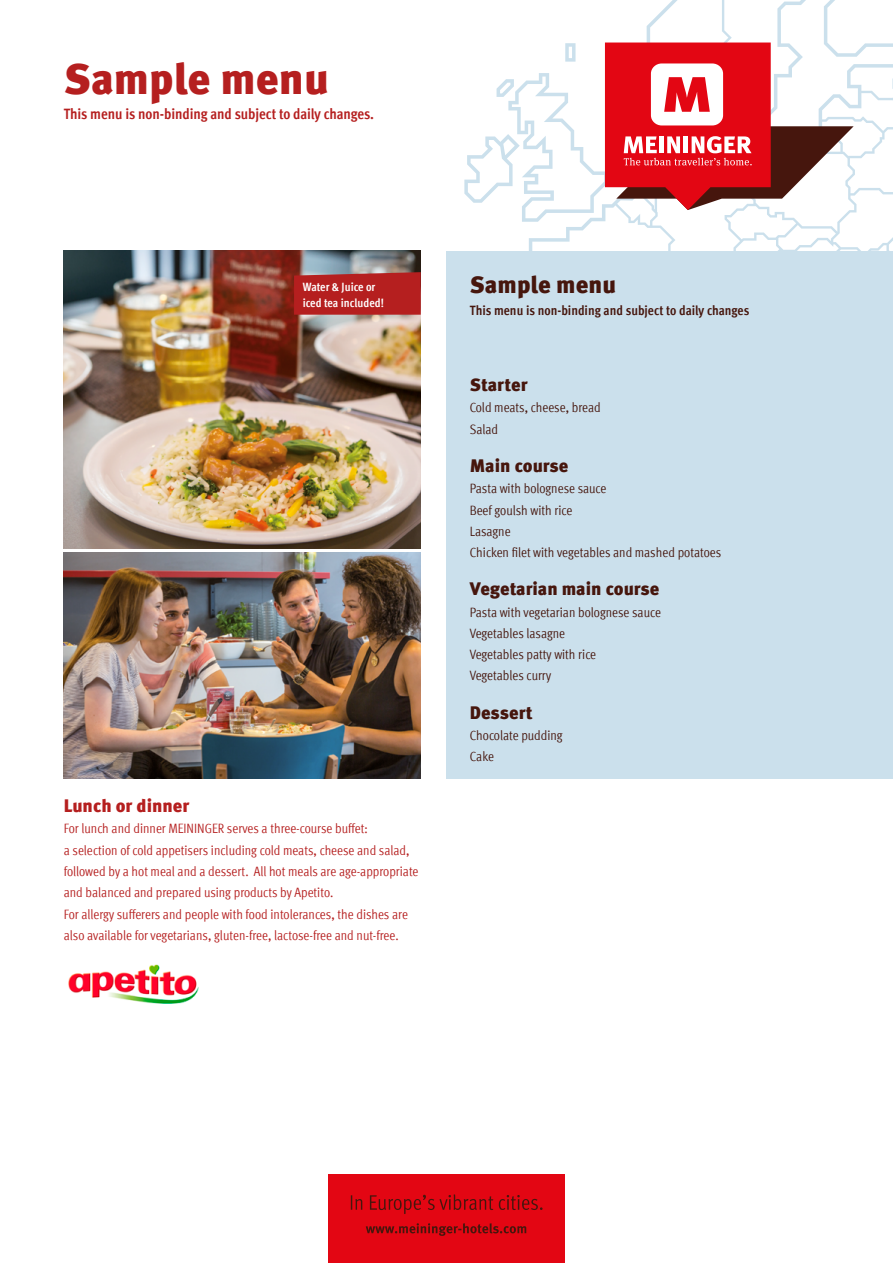
<style>
.page{position:relative;width:893px;height:1263px;background:#fff}
.page>*{position:absolute;margin:0;border:0;box-sizing:border-box;transform-origin:0 0}
.t1{font:900 43.5px "Meta Offc";color:#b51f1f}
.t2{font:900 24px "Meta Offc";color:#46160d}
.t3{font:900 18px "Meta Offc";color:#46160d}
.t4{font:900 18px "Meta Offc";color:#b51f1f}
.t5{font:700 condensed 15px "Meta Offc";letter-spacing:-.005em;color:#b51f1f}
.t6{font:condensed 13.5px/21.3px "Meta Offc";color:#b51f1f}
.t7{font:condensed 13.5px/21.3px "Meta Offc";letter-spacing:-.005em;color:#46160d}
.t8{font:700 condensed 13.5px "Meta Offc";color:#46160d}
.t9{font:700 condensed 12px/16.5px "Meta Offc";color:#fff}
</style>
<div class="page">
<svg style="left:529px;top:0;width:364px;height:251px"></svg>
<div style="left:446px;top:251px;width:447px;height:527px;background:#cbe0ec"></div>
<img style="left:64px;top:251px;width:357px;height:298px">
<img style="left:64px;top:553px;width:357px;height:225px">
<svg style="left:294px;top:272px;width:127px;height:43px;background:#b42526"></svg>
<img style="left:68px;top:964px;width:131px;height:40px">
<div style="left:328px;top:1174px;width:236px;height:89px;background:#e30613"></div>
<svg style="left:366px;top:1223px;width:160px;height:13px"></svg>
<svg style="left:351px;top:1194px;width:191px;height:20px"></svg>
<svg style="left:464px;top:43px;width:390px;height:179px"></svg>
<h1 class="t1" style="left:64px;top:53px;width:267px">Sample menu</h1>
<p class="t5" style="left:64px;top:105px;width:312px">This menu is non-binding and subject to daily changes.</p>
<p class="t9" style="left:303px;top:279px;width:83px">Water &amp; Juice or iced tea included!</p>
<h3 class="t4" style="left:64px;top:795px;width:127px">Lunch or dinner</h3>
<p class="t6" style="left:64px;top:818px;width:356px">For lunch and dinner MEININGER serves a three-course buffet:<br>a selection of cold appetisers including cold meats, cheese and salad, followed by a hot meal and a dessert. All hot meals are age-appropriate and balanced and prepared using products by Apetito.<br>For allergy sufferers and people with food intolerances, the dishes are also available for vegetarians, gluten-free, lactose-free and nut-free.</p>
<h2 class="t2" style="left:470px;top:271px;width:148px">Sample menu</h2>
<p class="t8" style="left:470px;top:302px;width:281px">This menu is non-binding and subject to daily changes</p>
<h3 class="t3" style="left:470px;top:374px;width:59px">Starter</h3>
<p class="t7" style="left:470px;top:397px;width:132px">Cold meats, cheese, bread<br>Salad</p>
<h3 class="t3" style="left:470px;top:455px;width:100px">Main course</h3>
<p class="t7" style="left:470px;top:478px;width:253px">Pasta with bolognese sauce<br>Beef goulsh with rice<br>Lasagne<br>Chicken filet with vegetables and mashed potatoes</p>
<h3 class="t3" style="left:470px;top:578px;width:191px">Vegetarian main course</h3>
<p class="t7" style="left:470px;top:601px;width:193px">Pasta with vegetarian bolognese sauce<br>Vegetables lasagne<br>Vegetables patty with rice<br>Vegetables curry</p>
<h3 class="t3" style="left:470px;top:702px;width:64px">Dessert</h3>
<p class="t7" style="left:470px;top:725px;width:94px">Chocolate pudding<br>Cake</p>
</div>
